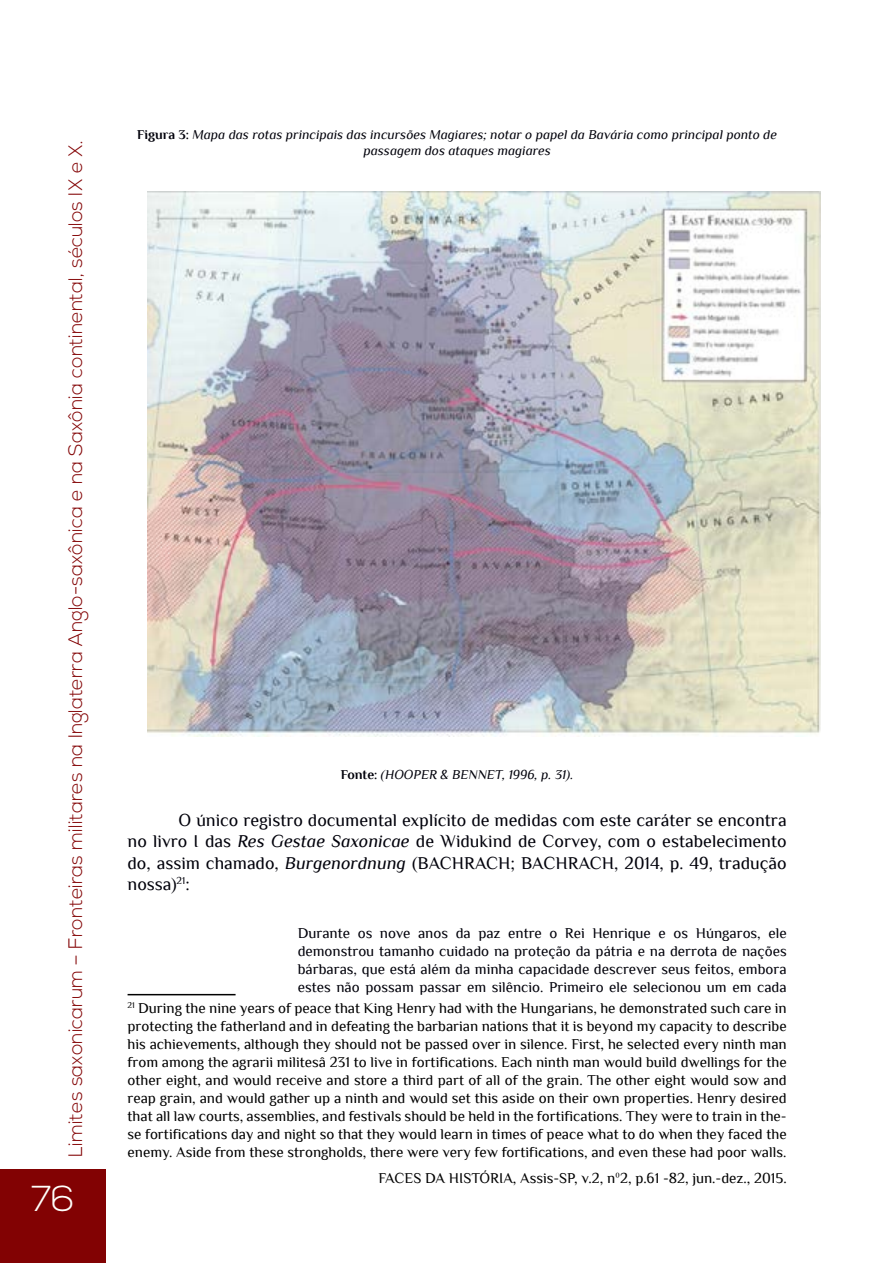
<style>
.page{position:relative;width:893px;height:1263px;background:#fff}
.page>*{position:absolute;margin:0;border:0;box-sizing:border-box;transform-origin:0 0}
.t1{font:300 36px "Nexa";color:#fffffb}
.t2{font:300 19.5px "Nexa";color:#820203}
.t3{font:18px/21.6px "Philosopher";color:#00000a;text-align:justify}
.t4{font:15px/18px "Philosopher";color:#000;text-align:justify}
.t5{font:15px/18px "Philosopher";color:#00000a;text-align:justify}
.t6{font:italic 13.5px/16.2px "Philosopher";color:#00000a;text-align:center}
.s1{font-weight:700;font-style:normal}
.s2{font-style:italic}
</style>
<div class="page">
<div style="left:0;top:1170px;width:106px;height:93px;background:#820203"></div>
<img style="left:147px;top:191px;width:673px;height:545px">
<hr style="left:128px;top:994px;width:108px;height:1px;background:#000">
<h2 class="t2" style="left:64px;top:1157px;width:1018px;rotate:-90deg">Limites saxonicarum – Fronteiras militares na Inglaterra Anglo-saxônica e na Saxônia continental, séculos IX e X.</h2>
<h1 class="t1" style="left:31px;top:1178px;width:45px">76</h1>
<p class="t6" style="left:137px;top:127px;width:641px"><span class="s1">Figura 3:</span> Mapa das rotas principais das incursões Magiares; notar o papel da Bavária como principal ponto de passagem dos ataques magiares</p>
<p class="t6" style="left:341px;top:767px;width:234px"><span class="s1">Fonte:</span> (HOOPER &amp; BENNET, 1996, p. 31).</p>
<p class="t3" style="left:128px;top:809px;width:661px;text-indent:51px">O único registro documental explícito de medidas com este caráter se encontra no livro I das <span class="s2">Res Gestae Saxonicae</span> de Widukind de Corvey, com o estabelecimento do, assim chamado, <span class="s2">Burgenordnung</span> (BACHRACH; BACHRACH, 2014, p. 49, tradução nossa)<sup>21</sup>:</p>
<p class="t5" style="left:298px;top:924px;width:491px">Durante os nove anos da paz entre o Rei Henrique e os Húngaros, ele demonstrou tamanho cuidado na proteção da pátria e na derrota de nações bárbaras, que está além da minha capacidade descrever seus feitos, embora estes não possam passar em silêncio. Primeiro ele selecionou um em cada</p>
<p class="t4" style="left:128px;top:999px;width:661px"><sup>21</sup> During the nine years of peace that King Henry had with the Hungarians, he demonstrated such care in protecting the fatherland and in defeating the barbarian nations that it is beyond my capacity to describe his achievements, although they should not be passed over in silence. First, he selected every ninth man from among the agrarii militesâ 231 to live in fortifications. Each ninth man would build dwellings for the other eight, and would receive and store a third part of all of the grain. The other eight would sow and reap grain, and would gather up a ninth and would set this aside on their own properties. Henry desired that all law courts, assemblies, and festivals should be held in the fortifications. They were to train in the&shy;se fortifications day and night so that they would learn in times of peace what to do when they faced the enemy. Aside from these strongholds, there were very few fortifications, and even these had poor walls.</p>
<p class="t4" style="left:378px;top:1169px;width:410px">FACES DA HISTÓRIA, Assis-SP, v.2, nº2, p.61 -82, jun.-dez., 2015.</p>
</div>
